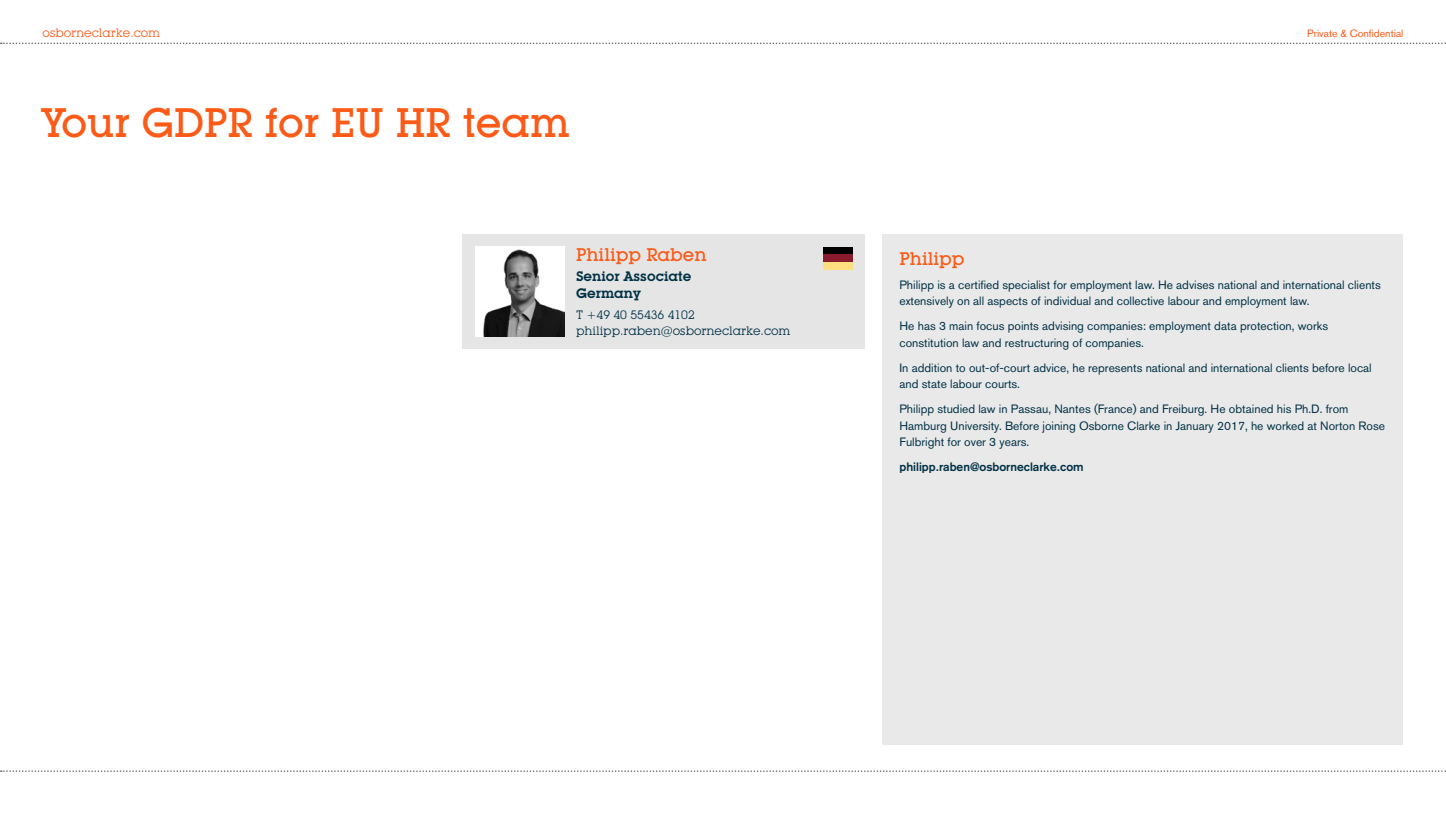
<style>
.page{position:relative;width:1446px;height:813px;background:#fff}
.page>*{position:absolute;margin:0;border:0;box-sizing:border-box;transform-origin:0 0}
.t1{font:500 40.5px "Lubalin Graph IT Cby BT";color:#fb5a17}
.t2{font:500 18px "Lubalin Graph IT Cby BT";color:#fb5a17}
.t3{font:600 13.5px/16.5px "Lubalin Graph IT Cby BT";color:#003145}
.t4{font:12px/16.5px "Akzidenz Grotesk BE";color:#003145}
.t5{font:12px/16.5px "Lubalin Graph IT Cby BT";color:#003145}
.t6{font:700 12px "Akzidenz Grotesk";color:#003145}
.t7{font:12px "Lubalin Graph IT Cby BT";color:#fb5a17}
.t8{font:10.5px "Akzidenz Grotesk BE";color:#fb5a17}
</style>
<div class="page">
<div style="left:882px;top:234px;width:521px;height:510px;background:#e9e9e9"></div>
<svg style="left:1px;top:43px;width:1445px;height:1px"></svg>
<svg style="left:1px;top:770px;width:1445px;height:1px"></svg>
<div style="left:462px;top:234px;width:403px;height:115px;background:#e5e5e5"></div>
<img style="left:475px;top:247px;width:89px;height:89px">
<div style="left:823px;top:247px;width:30px;height:7px;background:#000"></div>
<div style="left:823px;top:262px;width:30px;height:7px;background:#fedf7f"></div>
<div style="left:823px;top:254px;width:30px;height:8px;background:#891b2d"></div>
<p class="t7" style="left:43px;top:25px;width:119px">osborneclarke.com</p>
<p class="t8" style="left:1307px;top:27px;width:98px">Private &amp; Confidential</p>
<h1 class="t1" style="left:43px;top:98px;width:529px">Your GDPR for EU HR team</h1>
<h2 class="t2" style="left:576px;top:243px;width:132px">Philipp Raben</h2>
<p class="t3" style="left:576px;top:268px;width:117px">Senior Associate<br>Germany</p>
<p class="t5" style="left:576px;top:306px;width:216px">T +49 40 55436 4102 philipp.raben@osborneclarke.com</p>
<h2 class="t2" style="left:899px;top:247px;width:67px">Philipp</h2>
<p class="t4" style="left:899px;top:276px;width:483px">Philipp is a certified specialist for employment law. He advises national and international clients extensively on all aspects of individual and collective labour and employment law.</p>
<p class="t4" style="left:899px;top:317px;width:430px">He has 3 main focus points advising companies: employment data protection, works constitution law and restructuring of companies.</p>
<p class="t4" style="left:899px;top:359px;width:474px">In addition to out-of-court advice, he represents national and international clients before local and state labour courts.</p>
<p class="t4" style="left:899px;top:400px;width:487px">Philipp studied law in Passau, Nantes (France) and Freiburg. He obtained his Ph.D. from<br>Hamburg University. Before joining Osborne Clarke in January 2017, he worked at Norton Rose<br>Fulbright for over 3 years.</p>
<p class="t6" style="left:899px;top:460px;width:186px">philipp.raben@osborneclarke.com</p>
</div>
